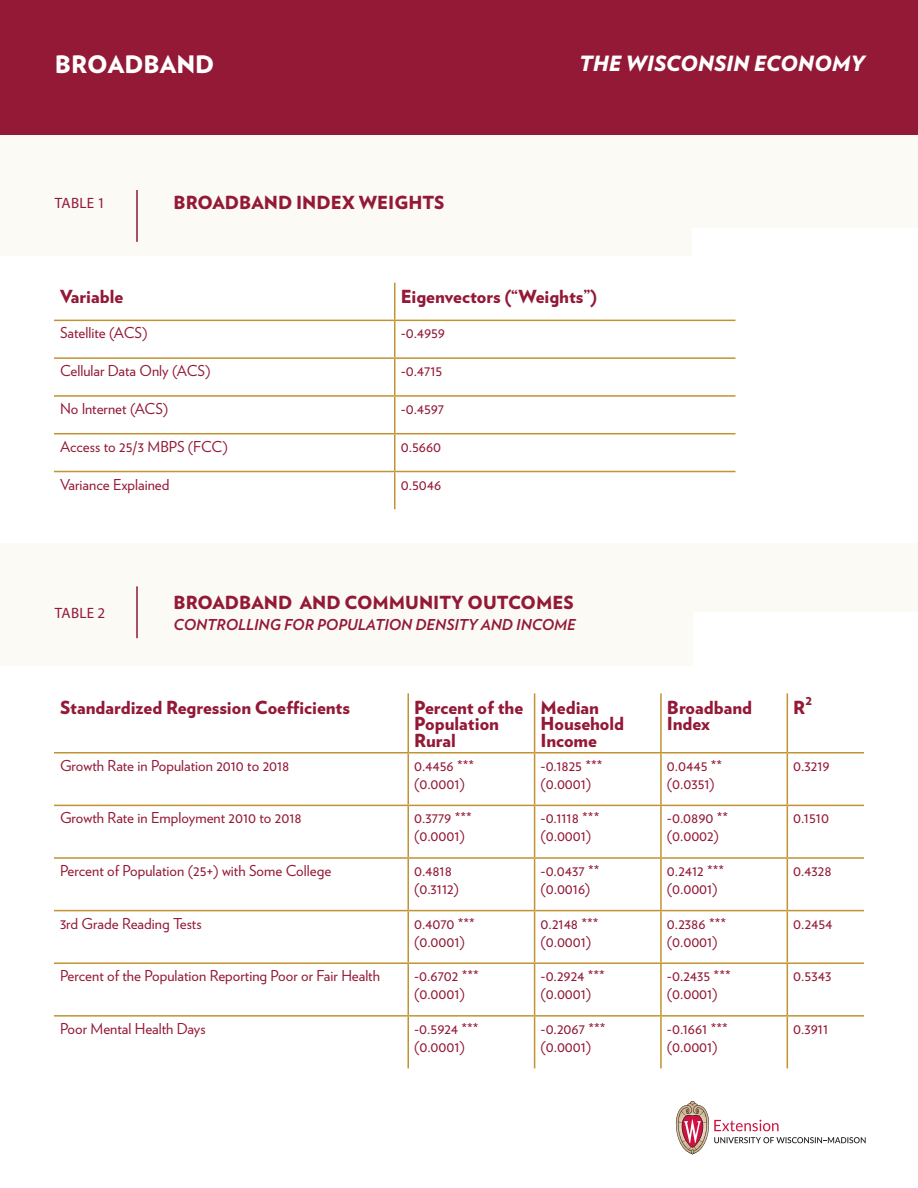
<style>
.page{position:relative;width:918px;height:1188px;background:#fff}
.page>*{position:absolute;margin:0;border:0;box-sizing:border-box;transform-origin:0 0}
.t1{font:900 24px "Verlag";color:#fff}
.t2{font:italic 900 21px "Verlag";color:#fff}
.Table_Header{font:900 18px/16.5px "Verlag";color:#931936}
.figure_title{font:900 18px "Verlag";color:#931936}
.t3{font:15px/18px "Verlag";color:#931936}
.figure_title-2{font:italic 700 15px "Verlag";color:#931936}
.figure_number{font:15px "Myriad Pro";letter-spacing:.02em;color:#931936}
.Table_Header-2{font:900 13.5px "Verlag";color:#931936}
</style>
<div class="page">
<div style="left:0;top:0;width:918px;height:135px;background:#931936"></div>
<hr style="left:136px;top:190px;width:2px;height:52px;background:#931936">
<svg style="left:54px;top:283px;width:681px;height:226px"></svg>
<hr style="left:394px;top:283px;width:1px;height:37px;background:#c29332">
<hr style="left:54px;top:320px;width:341px;height:1px;background:#c29332">
<hr style="left:395px;top:320px;width:340px;height:1px;background:#c29332">
<hr style="left:394px;top:321px;width:1px;height:36px;background:#c29332">
<hr style="left:54px;top:357px;width:341px;height:2px;background:#c29332">
<hr style="left:395px;top:357px;width:340px;height:2px;background:#c29332">
<hr style="left:394px;top:359px;width:1px;height:36px;background:#c29332">
<hr style="left:54px;top:395px;width:341px;height:2px;background:#c29332">
<hr style="left:395px;top:395px;width:340px;height:2px;background:#c29332">
<hr style="left:394px;top:397px;width:1px;height:36px;background:#c29332">
<hr style="left:54px;top:433px;width:341px;height:1px;background:#c29332">
<hr style="left:395px;top:433px;width:340px;height:1px;background:#c29332">
<hr style="left:394px;top:434px;width:1px;height:37px;background:#c29332">
<hr style="left:54px;top:471px;width:341px;height:1px;background:#c29332">
<hr style="left:395px;top:471px;width:340px;height:1px;background:#c29332">
<hr style="left:394px;top:472px;width:1px;height:37px;background:#c29332">
<hr style="left:136px;top:586px;width:2px;height:52px;background:#931936">
<svg style="left:54px;top:693px;width:810px;height:375px"></svg>
<hr style="left:534px;top:693px;width:1px;height:59px;background:#c29332">
<hr style="left:660px;top:693px;width:2px;height:59px;background:#c29332">
<hr style="left:787px;top:693px;width:1px;height:59px;background:#c29332">
<hr style="left:534px;top:754px;width:1px;height:51px;background:#c29332">
<hr style="left:660px;top:754px;width:2px;height:51px;background:#c29332">
<hr style="left:787px;top:754px;width:1px;height:51px;background:#c29332">
<hr style="left:54px;top:805px;width:354px;height:1px;background:#c29332">
<hr style="left:408px;top:805px;width:127px;height:1px;background:#c29332">
<hr style="left:535px;top:805px;width:126px;height:1px;background:#c29332">
<hr style="left:534px;top:806px;width:1px;height:51px;background:#c29332">
<hr style="left:661px;top:805px;width:126px;height:1px;background:#c29332">
<hr style="left:660px;top:806px;width:2px;height:51px;background:#c29332">
<hr style="left:787px;top:805px;width:77px;height:1px;background:#c29332">
<hr style="left:787px;top:806px;width:1px;height:51px;background:#c29332">
<hr style="left:54px;top:857px;width:354px;height:2px;background:#c29332">
<hr style="left:408px;top:857px;width:127px;height:2px;background:#c29332">
<hr style="left:535px;top:857px;width:126px;height:2px;background:#c29332">
<hr style="left:534px;top:859px;width:1px;height:51px;background:#c29332">
<hr style="left:661px;top:857px;width:126px;height:2px;background:#c29332">
<hr style="left:660px;top:859px;width:2px;height:51px;background:#c29332">
<hr style="left:787px;top:857px;width:77px;height:2px;background:#c29332">
<hr style="left:787px;top:859px;width:1px;height:51px;background:#c29332">
<hr style="left:54px;top:910px;width:354px;height:1px;background:#c29332">
<hr style="left:408px;top:910px;width:127px;height:1px;background:#c29332">
<hr style="left:535px;top:910px;width:126px;height:1px;background:#c29332">
<hr style="left:534px;top:911px;width:1px;height:51px;background:#c29332">
<hr style="left:661px;top:910px;width:126px;height:1px;background:#c29332">
<hr style="left:660px;top:911px;width:2px;height:51px;background:#c29332">
<hr style="left:787px;top:910px;width:77px;height:1px;background:#c29332">
<hr style="left:787px;top:911px;width:1px;height:51px;background:#c29332">
<hr style="left:54px;top:962px;width:354px;height:2px;background:#c29332">
<hr style="left:408px;top:962px;width:127px;height:2px;background:#c29332">
<hr style="left:535px;top:962px;width:126px;height:2px;background:#c29332">
<hr style="left:534px;top:964px;width:1px;height:51px;background:#c29332">
<hr style="left:661px;top:962px;width:126px;height:2px;background:#c29332">
<hr style="left:660px;top:964px;width:2px;height:51px;background:#c29332">
<hr style="left:787px;top:962px;width:77px;height:2px;background:#c29332">
<hr style="left:787px;top:964px;width:1px;height:51px;background:#c29332">
<hr style="left:54px;top:1015px;width:354px;height:2px;background:#c29332">
<hr style="left:408px;top:1015px;width:127px;height:2px;background:#c29332">
<hr style="left:535px;top:1015px;width:126px;height:2px;background:#c29332">
<hr style="left:534px;top:1017px;width:1px;height:51px;background:#c29332">
<hr style="left:661px;top:1015px;width:126px;height:2px;background:#c29332">
<hr style="left:660px;top:1017px;width:2px;height:51px;background:#c29332">
<hr style="left:787px;top:1015px;width:77px;height:2px;background:#c29332">
<hr style="left:787px;top:1017px;width:1px;height:51px;background:#c29332">
<hr style="left:407px;top:693px;width:2px;height:59px;background:#c29332">
<hr style="left:407px;top:754px;width:2px;height:51px;background:#c29332">
<hr style="left:407px;top:806px;width:2px;height:51px;background:#c29332">
<hr style="left:407px;top:859px;width:2px;height:51px;background:#c29332">
<hr style="left:407px;top:911px;width:2px;height:51px;background:#c29332">
<hr style="left:407px;top:964px;width:2px;height:51px;background:#c29332">
<hr style="left:407px;top:1017px;width:2px;height:51px;background:#c29332">
<hr style="left:54px;top:752px;width:354px;height:2px;background:#c29332">
<hr style="left:408px;top:752px;width:127px;height:2px;background:#c29332">
<hr style="left:535px;top:752px;width:126px;height:2px;background:#c29332">
<hr style="left:661px;top:752px;width:126px;height:2px;background:#c29332">
<hr style="left:787px;top:752px;width:77px;height:2px;background:#c29332">
<svg style="left:676px;top:1101px;width:190px;height:54px"></svg>
<p class="t1" style="left:55px;top:44px;width:161px">BROADBAND</p>
<p class="t2" style="left:579px;top:46px;width:287px">THE WISCONSIN ECONOMY</p>
<p class="figure_number" style="left:55px;top:194px;width:52px">TABLE 1</p>
<p class="figure_title" style="left:174px;top:188px;width:272px">BROADBAND INDEX WEIGHTS</p>
<p class="Table_Header" style="left:60px;top:287px;width:65px">Variable</p>
<p class="Table_Header" style="left:401px;top:287px;width:198px">Eigenvectors (“Weights”)</p>
<p class="t3" style="left:60px;top:323px;width:89px">Satellite (ACS)</p>
<p class="t3" style="left:401px;top:323px;width:46px">-0.4959</p>
<p class="t3" style="left:60px;top:361px;width:152px">Cellular Data Only (ACS)</p>
<p class="t3" style="left:401px;top:361px;width:43px">-0.4715</p>
<p class="t3" style="left:60px;top:399px;width:110px">No Internet (ACS)</p>
<p class="t3" style="left:401px;top:399px;width:45px">-0.4597</p>
<p class="t3" style="left:60px;top:437px;width:170px">Access to 25/3 MBPS (FCC)</p>
<p class="t3" style="left:401px;top:437px;width:42px">0.5660</p>
<p class="t3" style="left:60px;top:474px;width:111px">Variance Explained</p>
<p class="t3" style="left:401px;top:474px;width:42px">0.5046</p>
<p class="figure_number" style="left:55px;top:604px;width:52px">TABLE 2</p>
<p class="figure_title" style="left:174px;top:588px;width:402px">BROADBAND AND COMMUNITY OUTCOMES</p>
<p class="figure_title-2" style="left:174px;top:613px;width:404px">CONTROLLING FOR POPULATION DENSITY AND INCOME</p>
<p class="Table_Header" style="left:60px;top:698px;width:292px">Standardized Regression Coefficients</p>
<p class="Table_Header" style="left:414px;top:698px;width:110px">Percent of the<br>Population<br>Rural</p>
<p class="Table_Header" style="left:541px;top:698px;width:85px">Median<br>Household<br>Income</p>
<p class="Table_Header" style="left:667px;top:698px;width:87px">Broadband<br>Index</p>
<p class="Table_Header" style="left:793px;top:698px;width:14px">R</p>
<p class="Table_Header-2" style="left:805px;top:689px;width:8px">2</p>
<p class="t3" style="left:60px;top:756px;width:231px">Growth Rate in Population 2010 to 2018</p>
<p class="t3" style="left:414px;top:756px;width:62px">0.4456 *** (0.0001)</p>
<p class="t3" style="left:541px;top:756px;width:63px">-0.1825 *** (0.0001)</p>
<p class="t3" style="left:667px;top:756px;width:57px">0.0445 ** (0.0351)</p>
<p class="t3" style="left:793px;top:756px;width:38px">0.3219</p>
<p class="t3" style="left:60px;top:808px;width:243px">Growth Rate in Employment 2010 to 2018</p>
<p class="t3" style="left:414px;top:808px;width:59px">0.3779 *** (0.0001)</p>
<p class="t3" style="left:541px;top:808px;width:60px">-0.1118 *** (0.0001)</p>
<p class="t3" style="left:667px;top:808px;width:63px">-0.0890 ** (0.0002)</p>
<p class="t3" style="left:793px;top:808px;width:37px">0.1510</p>
<p class="t3" style="left:60px;top:861px;width:273px">Percent of Population (25+) with Some College</p>
<p class="t3" style="left:414px;top:861px;width:46px">0.4818 (0.3112)</p>
<p class="t3" style="left:541px;top:861px;width:61px">-0.0437 ** (0.0016)</p>
<p class="t3" style="left:667px;top:861px;width:59px">0.2412 *** (0.0001)</p>
<p class="t3" style="left:793px;top:861px;width:40px">0.4328</p>
<p class="t3" style="left:60px;top:913px;width:143px">3rd Grade Reading Tests</p>
<p class="t3" style="left:414px;top:913px;width:62px">0.4070 *** (0.0001)</p>
<p class="t3" style="left:541px;top:913px;width:60px">0.2148 *** (0.0001)</p>
<p class="t3" style="left:667px;top:913px;width:61px">0.2386 *** (0.0001)</p>
<p class="t3" style="left:793px;top:913px;width:41px">0.2454</p>
<p class="t3" style="left:60px;top:966px;width:322px">Percent of the Population Reporting Poor or Fair Health</p>
<p class="t3" style="left:414px;top:966px;width:66px">-0.6702 *** (0.0001)</p>
<p class="t3" style="left:541px;top:966px;width:66px">-0.2924 *** (0.0001)</p>
<p class="t3" style="left:667px;top:966px;width:65px">-0.2435 *** (0.0001)</p>
<p class="t3" style="left:793px;top:966px;width:40px">0.5343</p>
<p class="t3" style="left:60px;top:1019px;width:147px">Poor Mental Health Days</p>
<p class="t3" style="left:414px;top:1019px;width:66px">-0.5924 *** (0.0001)</p>
<p class="t3" style="left:541px;top:1019px;width:67px">-0.2067 *** (0.0001)</p>
<p class="t3" style="left:667px;top:1019px;width:62px">-0.1661 *** (0.0001)</p>
<p class="t3" style="left:793px;top:1019px;width:36px">0.3911</p>
</div>
